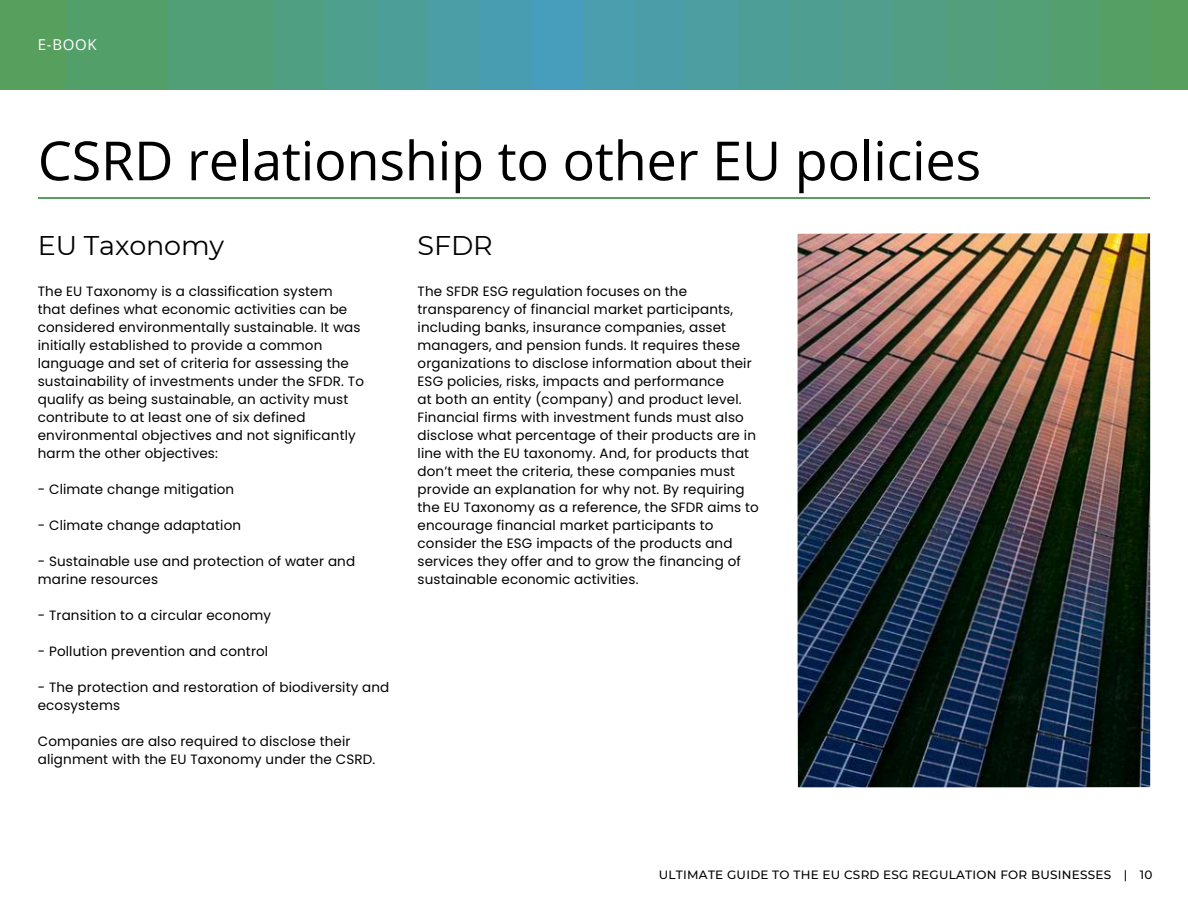
<style>
.page{position:relative;width:1188px;height:918px;background:#fff}
.page>*{position:absolute;margin:0;border:0;box-sizing:border-box;transform-origin:0 0}
.t1{font:54px "Open Sans";letter-spacing:-.005em;color:#000}
.t2{font:27px "Montserrat";letter-spacing:-.005em;color:#000}
.t3{font:15px "Open Sans";color:#fff}
.t4{font:13.5px/18px "Poppins";letter-spacing:.01em;color:#000}
.t5{font:500 12px "Montserrat";letter-spacing:.02em;color:#000}
</style>
<div class="page">
<hr style="left:38px;top:197px;width:1112px;height:2px;background:#569f5d">
<div style="left:583px;top:0;width:96px;height:90px;background:#4a9eae"></div>
<div style="left:635px;top:0;width:91px;height:90px;background:#4b9ea7"></div>
<div style="left:687px;top:0;width:87px;height:90px;background:#4d9ea0"></div>
<div style="left:738px;top:0;width:84px;height:90px;background:#4e9e98"></div>
<div style="left:790px;top:0;width:80px;height:90px;background:#4f9e92"></div>
<div style="left:842px;top:0;width:76px;height:90px;background:#509e8b"></div>
<div style="left:894px;top:0;width:71px;height:90px;background:#519e84"></div>
<div style="left:946px;top:0;width:67px;height:90px;background:#529e7d"></div>
<div style="left:997px;top:0;width:64px;height:90px;background:#539f76"></div>
<div style="left:1049px;top:0;width:60px;height:90px;background:#549f6e"></div>
<div style="left:1101px;top:0;width:55px;height:90px;background:#559f65"></div>
<div style="left:1153px;top:0;width:35px;height:90px;background:#569f5d"></div>
<div style="left:65px;top:0;width:104px;height:90px;background:#539f6a"></div>
<div style="left:0;top:0;width:65px;height:90px;background:#569f5d"></div>
<div style="left:480px;top:0;width:103px;height:90px;background:#469dbc"></div>
<div style="left:428px;top:0;width:103px;height:90px;background:#489eb0"></div>
<div style="left:376px;top:0;width:103px;height:90px;background:#4b9ea5"></div>
<div style="left:324px;top:0;width:104px;height:90px;background:#4c9e99"></div>
<div style="left:272px;top:0;width:104px;height:90px;background:#4e9f8e"></div>
<div style="left:219px;top:0;width:105px;height:90px;background:#4f9f82"></div>
<div style="left:167px;top:0;width:106px;height:90px;background:#509f77"></div>
<img style="left:798px;top:233px;width:352px;height:554px">
<p class="t3" style="left:38px;top:34px;width:60px">E-BOOK</p>
<h1 class="t1" style="left:38px;top:123px;width:945px">CSRD relationship to other EU policies</h1>
<h2 class="t2" style="left:38px;top:229px;width:188px">EU Taxonomy</h2>
<h2 class="t2" style="left:418px;top:229px;width:77px">SFDR</h2>
<p class="t4" style="left:38px;top:282px;width:328px">The EU Taxonomy is a classification system<br>that defines what economic activities can be considered environmentally sustainable. It was initially established to provide a common language and set of criteria for assessing the sustainability of investments under the SFDR. To qualify as being sustainable, an activity must contribute to at least one of six defined environmental objectives and not significantly harm the other objectives:</p>
<p class="t4" style="left:38px;top:480px;width:198px">- Climate change mitigation</p>
<p class="t4" style="left:38px;top:516px;width:205px">- Climate change adaptation</p>
<p class="t4" style="left:38px;top:552px;width:319px">- Sustainable use and protection of water and marine resources</p>
<p class="t4" style="left:38px;top:606px;width:235px">- Transition to a circular economy</p>
<p class="t4" style="left:38px;top:642px;width:232px">- Pollution prevention and control</p>
<p class="t4" style="left:38px;top:678px;width:353px">- The protection and restoration of biodiversity and ecosystems</p>
<p class="t4" style="left:38px;top:732px;width:339px">Companies are also required to disclose their alignment with the EU Taxonomy under the CSRD.</p>
<p class="t4" style="left:418px;top:282px;width:343px">The SFDR ESG regulation focuses on the transparency of financial market participants, including banks, insurance companies, asset managers, and pension funds. It requires these organizations to disclose information about their ESG policies, risks, impacts and performance<br>at both an entity (company) and product level.<br>Financial firms with investment funds must also disclose what percentage of their products are in line with the EU taxonomy. And, for products that don’t meet the criteria, these companies must provide an explanation for why not. By requiring the EU Taxonomy as a reference, the SFDR aims to encourage financial market participants to consider the ESG impacts of the products and services they offer and to grow the financing of sustainable economic activities.</p>
<p class="t5" style="left:659px;top:867px;width:495px">ULTIMATE GUIDE TO THE EU CSRD ESG REGULATION FOR BUSINESSES | 10</p>
</div>
